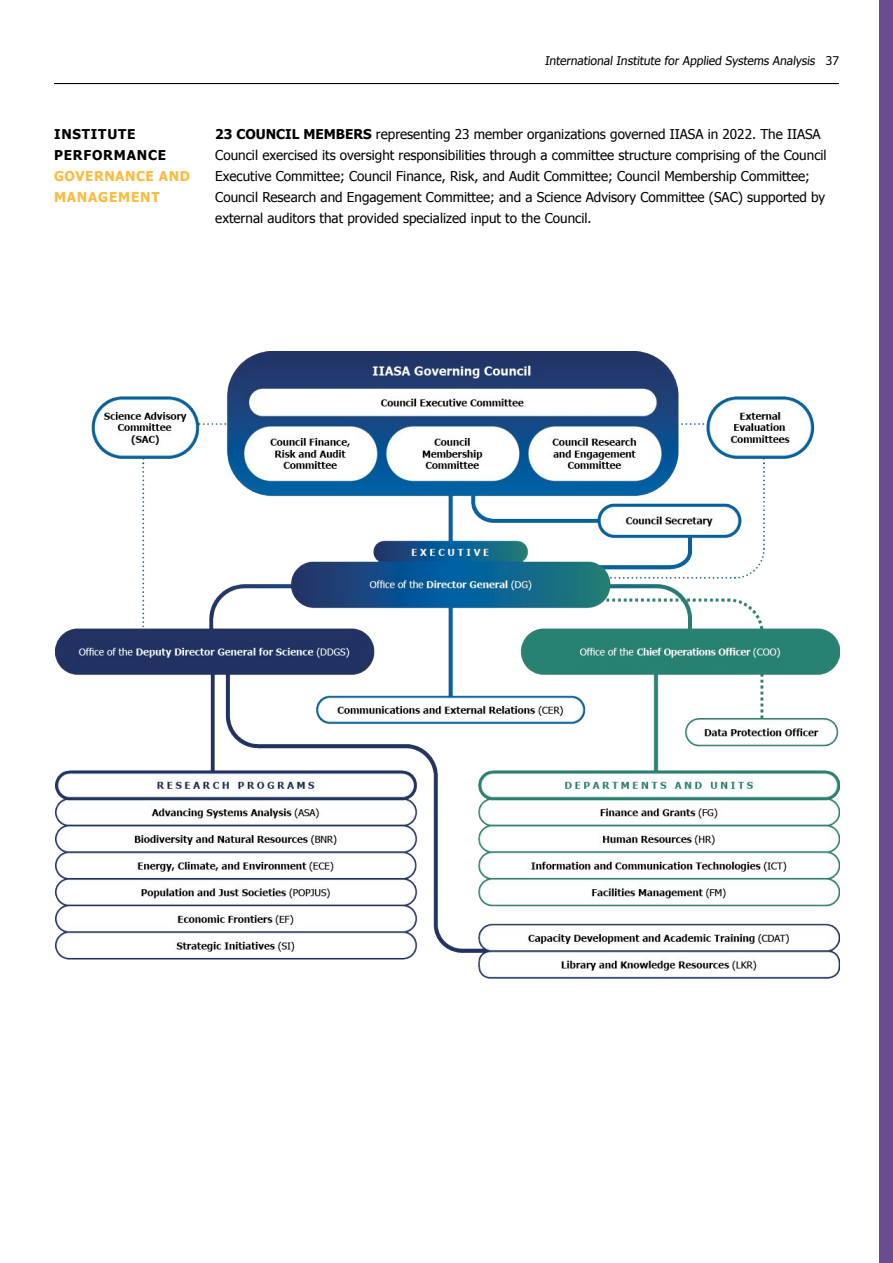
<style>
.page{position:relative;width:893px;height:1263px;background:#fff}
.page>*{position:absolute;margin:0;border:0;box-sizing:border-box;transform-origin:0 0}
.t1{font:13.5px/21px "Tahoma";color:#000}
.t2{font:700 13.5px/21px "Tahoma";letter-spacing:.04em;color:#fdbb40}
.t3{font:700 13.5px/21px "Tahoma";letter-spacing:.06em;color:#000}
.t4{font:12px "Tahoma";color:#000}
.s1{font-weight:700}
</style>
<div class="page">
<img style="left:55px;top:352px;width:784px;height:626px">
<hr style="left:54px;top:83px;width:785px;height:1px;background:#000">
<div style="left:879px;top:0;width:14px;height:1263px;background:#6a4c93"></div>
<p class="t3" style="left:54px;top:123px;width:114px">INSTITUTE<br>PERFORMANCE</p>
<p class="t2" style="left:54px;top:165px;width:137px">GOVERNANCE AND<br>MANAGEMENT</p>
<p class="t4" style="left:545px;top:53px;width:296px">International Institute for Applied Systems Analysis 37</p>
<p class="t1" style="left:215px;top:123px;width:613px"><span class="s1">23 COUNCIL MEMBERS</span> representing 23 member organizations governed IIASA in 2022. The IIASA Council exercised its oversight responsibilities through a committee structure comprising of the Council Executive Committee; Council Finance, Risk, and Audit Committee; Council Membership Committee; Council Research and Engagement Committee; and a Science Advisory Committee (SAC) supported by external auditors that provided specialized input to the Council.</p>
</div>
